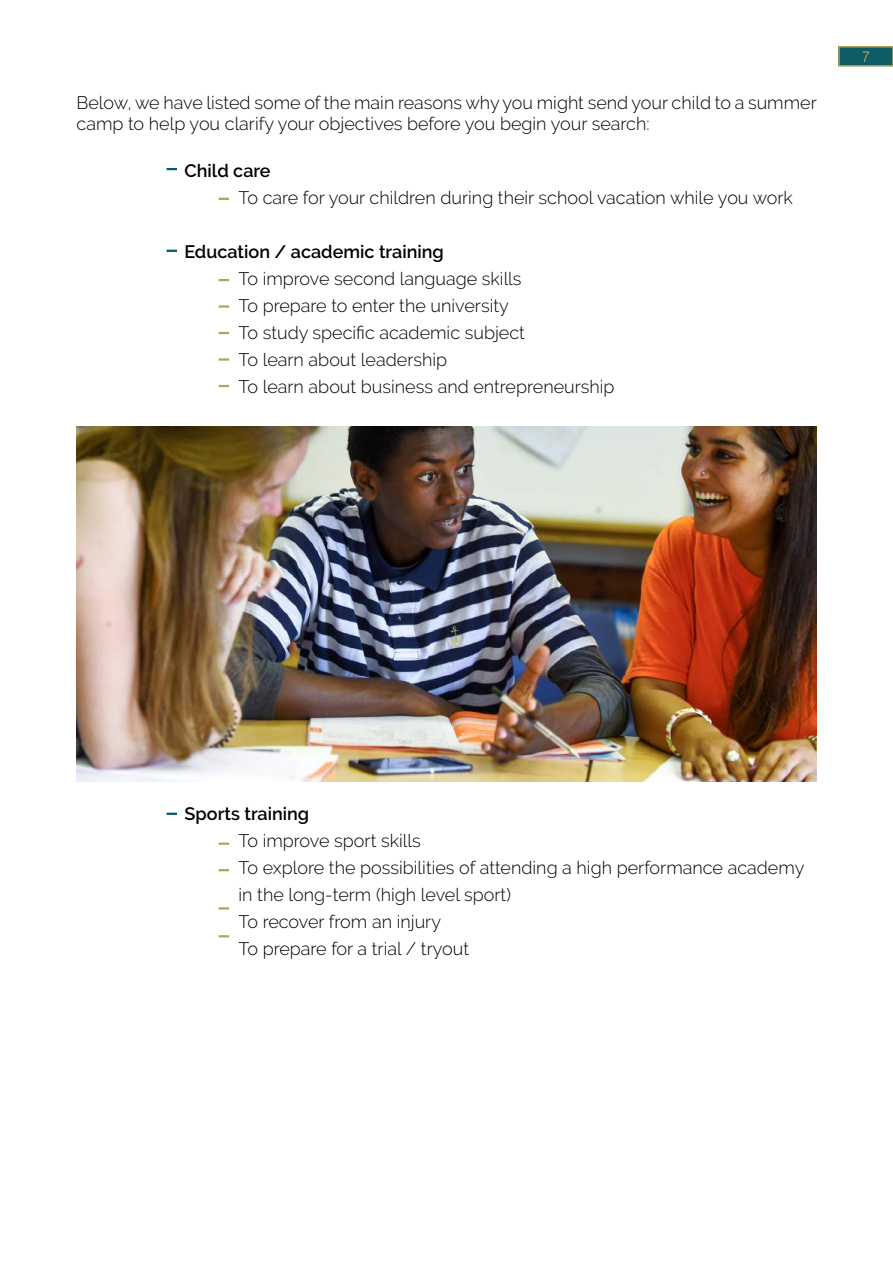
<style>
.page{position:relative;width:893px;height:1263px;background:#fff}
.page>*{position:absolute;margin:0;border:0;box-sizing:border-box;transform-origin:0 0}
.t1{font:300 18px/27px "Raleway";color:#000}
.t2{font:600 18px "Raleway";color:#000}
.t3{font:300 15px "Helvetica LT Std";color:#bba86f}
</style>
<div class="page">
<div style="left:839px;top:47px;width:54px;height:19px;background:#0f5d64"></div>
<div style="left:838px;top:46px;width:55px;height:21px;border:2px solid #b5a15f"></div>
<svg style="left:167px;top:168px;width:10px;height:2px"></svg>
<svg style="left:167px;top:250px;width:10px;height:2px"></svg>
<svg style="left:219px;top:198px;width:10px;height:2px"></svg>
<svg style="left:219px;top:279px;width:10px;height:2px"></svg>
<svg style="left:219px;top:332px;width:10px;height:2px"></svg>
<svg style="left:219px;top:305px;width:10px;height:3px"></svg>
<svg style="left:219px;top:358px;width:10px;height:3px"></svg>
<svg style="left:219px;top:385px;width:10px;height:2px"></svg>
<img style="left:77px;top:427px;width:739px;height:354px">
<svg style="left:167px;top:813px;width:10px;height:2px"></svg>
<svg style="left:219px;top:842px;width:10px;height:3px"></svg>
<svg style="left:219px;top:869px;width:10px;height:2px"></svg>
<svg style="left:219px;top:935px;width:10px;height:2px"></svg>
<svg style="left:219px;top:907px;width:10px;height:2px"></svg>
<p class="t1" style="left:77px;top:92px;width:742px;line-height:21.6px">Below, we have listed some of the main reasons why you might send your child to a summer camp to help you clarify your objectives before you begin your search:</p>
<p class="t2" style="left:185px;top:160px;width:87px">Child care</p>
<p class="t1" style="left:239px;top:184px;width:556px">To care for your children during their school vacation while you work</p>
<p class="t2" style="left:185px;top:241px;width:261px">Education / academic training</p>
<p class="t1" style="left:239px;top:265px;width:378px">To improve second language skills<br>To prepare to enter the university<br>To study specific academic subject<br>To learn about leadership<br>To learn about business and entrepreneurship</p>
<p class="t3" style="left:862px;top:47px;width:10px">7</p>
<p class="t2" style="left:185px;top:804px;width:126px">Sports training</p>
<p class="t1" style="left:239px;top:827px;width:567px">To improve sport skills<br>To explore the possibilities of attending a high performance academy in the long-term (high level sport)<br>To recover from an injury<br>To prepare for a trial / tryout</p>
</div>
